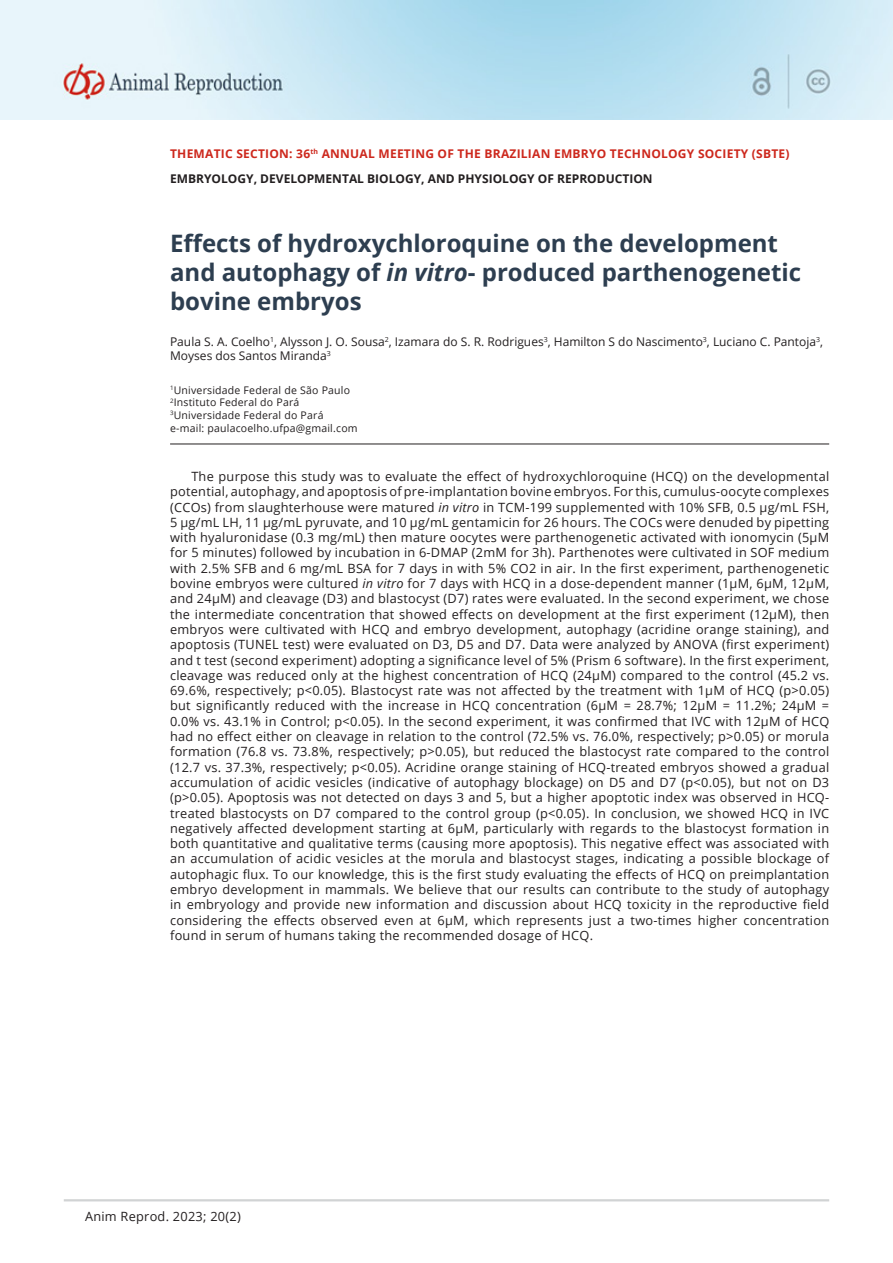
<style>
.page{position:relative;width:893px;height:1263px;background:#fff}
.page>*{position:absolute;margin:0;border:0;box-sizing:border-box;transform-origin:0 0}
.ArticleTitle{font:700 24px/28.8px "Open Sans";color:#2d3e50}
.Abstract{font:12.75px/15.3px "Open Sans";letter-spacing:.02em;color:#231f20;text-align:justify}
.t1{font:700 12px/24.6px "Open Sans";letter-spacing:.02em;color:#cd281d}
.Authors{font:12px/14.4px "Open Sans";color:#231f20}
.Affiliations{font:10.5px "Open Sans";letter-spacing:.02em;color:#231f20}
.Correspondence{font:10.5px "Open Sans";letter-spacing:.02em;color:#231f20}
.s1{color:#231f20}
.s2{font-style:italic}
</style>
<div class="page">
<img style="left:1px;top:1px;width:892px;height:118px">
<hr style="left:64px;top:1199px;width:765px;height:2px;background:#d1d3d4">
<hr style="left:170px;top:444px;width:659px;height:1px;background:#231f20">
<p class="t1" style="left:170px;top:141px;width:621px">THEMATIC SECTION: 36<sup>th</sup> ANNUAL MEETING OF THE BRAZILIAN EMBRYO TECHNOLOGY SOCIETY (SBTE)<br><span class="s1">EMBRYOLOGY, DEVELOPMENTAL BIOLOGY, AND PHYSIOLOGY OF REPRODUCTION</span></p>
<p class="ArticleTitle" style="left:170px;top:229px;width:632px">Effects of hydroxychloroquine on the development and autophagy of <span class="s2">in vitro</span>- produced parthenogenetic bovine embryos</p>
<p class="Authors" style="left:170px;top:334px;width:654px">Paula S. A. Coelho<sup>1</sup>, Alysson J. O. Sousa<sup>2</sup>, Izamara do S. R. Rodrigues<sup>3</sup>, Hamilton S do Nascimento<sup>3</sup>, Luciano C. Pantoja<sup>3</sup>,<br>Moyses dos Santos Miranda<sup>3</sup></p>
<p class="Affiliations" style="left:170px;top:383px;width:182px"><sup>1</sup>Universidade Federal de São Paulo</p>
<p class="Affiliations" style="left:170px;top:395px;width:131px"><sup>2</sup>Instituto Federal do Pará</p>
<p class="Affiliations" style="left:170px;top:408px;width:155px"><sup>3</sup>Universidade Federal do Pará</p>
<p class="Correspondence" style="left:170px;top:421px;width:189px">e-mail: paulacoelho.ufpa@gmail.com</p>
<p class="Abstract" style="left:170px;top:468px;width:661px;text-indent:21px">The purpose this study was to evaluate the effect of hydroxychloroquine (HCQ) on the developmental potential, autophagy, and apoptosis of pre-implantation bovine embryos. For this, cumulus-oocyte complexes (CCOs) from slaughterhouse were matured <span class="s2">in vitro</span> in TCM-199 supplemented with 10% SFB, 0.5 μg/mL FSH, 5 μg/mL LH, 11 μg/mL pyruvate, and 10 µg/mL gentamicin for 26 hours. The COCs were denuded by pipetting with hyaluronidase (0.3 mg/mL) then mature oocytes were parthenogenetic activated with ionomycin (5µM for 5 minutes) followed by incubation in 6-DMAP (2mM for 3h). Parthenotes were cultivated in SOF medium with 2.5% SFB and 6 mg/mL BSA for 7 days in with 5% CO2 in air. In the first experiment, parthenogenetic bovine embryos were cultured <span class="s2">in vitro</span> for 7 days with HCQ in a dose-dependent manner (1μM, 6μM, 12μM, and 24μM) and cleavage (D3) and blastocyst (D7) rates were evaluated. In the second experiment, we chose the intermediate concentration that showed effects on development at the first experiment (12μM), then embryos were cultivated with HCQ and embryo development, autophagy (acridine orange staining), and apoptosis (TUNEL test) were evaluated on D3, D5 and D7. Data were analyzed by ANOVA (first experiment) and t test (second experiment) adopting a significance level of 5% (Prism 6 software). In the first experiment, cleavage was reduced only at the highest concentration of HCQ (24μM) compared to the control (45.2 vs.<br>69.6%, respectively; p&lt;0.05). Blastocyst rate was not affected by the treatment with 1μM of HCQ (p&gt;0.05) but significantly reduced with the increase in HCQ concentration (6μM = 28.7%; 12μM = 11.2%; 24μM = 0.0% vs. 43.1% in Control; p&lt;0.05). In the second experiment, it was confirmed that IVC with 12μM of HCQ had no effect either on cleavage in relation to the control (72.5% vs. 76.0%, respectively; p&gt;0.05) or morula formation (76.8 vs. 73.8%, respectively; p&gt;0.05), but reduced the blastocyst rate compared to the control (12.7 vs. 37.3%, respectively; p&lt;0.05). Acridine orange staining of HCQ-treated embryos showed a gradual accumulation of acidic vesicles (indicative of autophagy blockage) on D5 and D7 (p&lt;0.05), but not on D3 (p&gt;0.05). Apoptosis was not detected on days 3 and 5, but a higher apoptotic index was observed in HCQ&shy;treated blastocysts on D7 compared to the control group (p&lt;0.05). In conclusion, we showed HCQ in IVC negatively affected development starting at 6μM, particularly with regards to the blastocyst formation in both quantitative and qualitative terms (causing more apoptosis). This negative effect was associated with an accumulation of acidic vesicles at the morula and blastocyst stages, indicating a possible blockage of autophagic flux. To our knowledge, this is the first study evaluating the effects of HCQ on preimplantation embryo development in mammals. We believe that our results can contribute to the study of autophagy in embryology and provide new information and discussion about HCQ toxicity in the reproductive field considering the effects observed even at 6μM, which represents just a two-times higher concentration found in serum of humans taking the recommended dosage of HCQ.</p>
<p class="Abstract" style="left:85px;top:1208px;width:157px">Anim Reprod. 2023; 20(2)</p>
</div>
